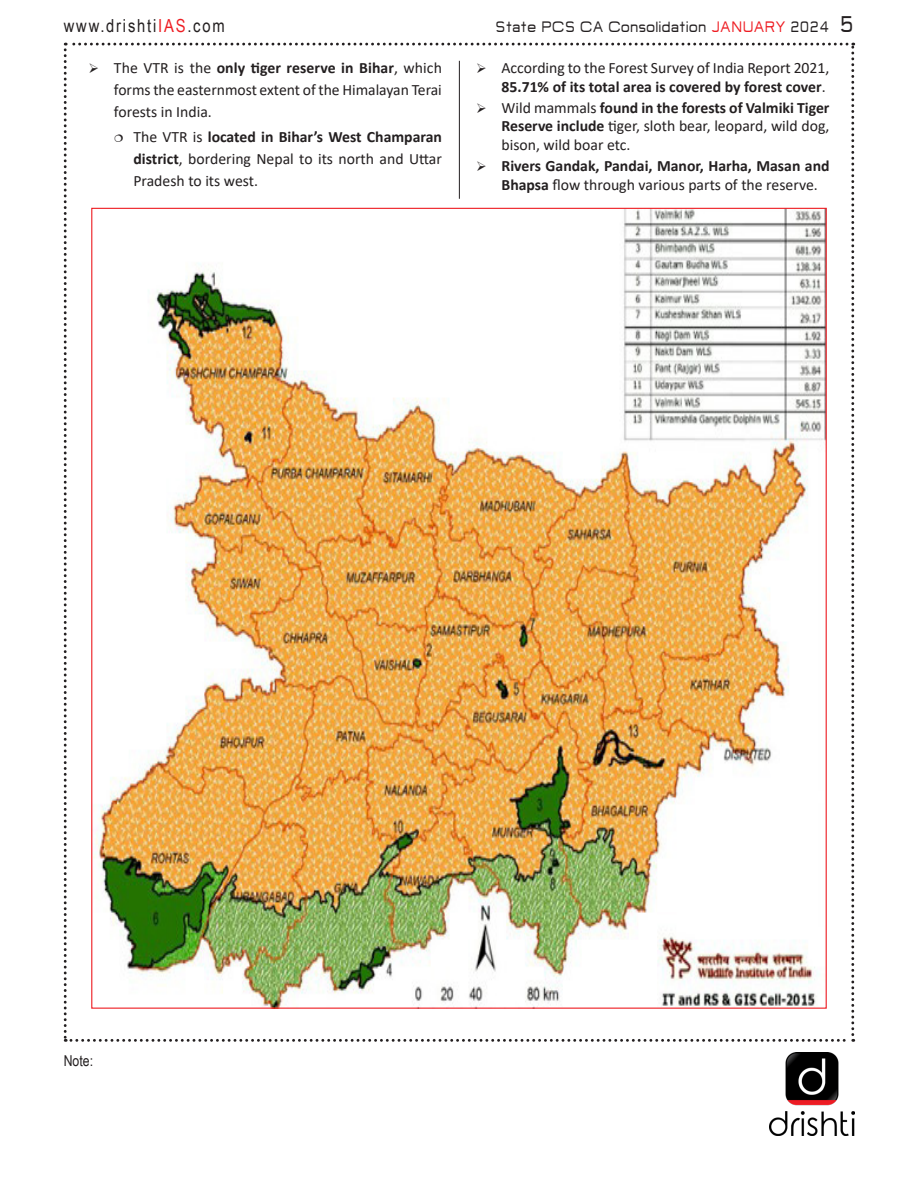
<style>
.page{position:relative;width:918px;height:1188px;background:#fff}
.page>*{position:absolute;margin:0;border:0;box-sizing:border-box;transform-origin:0 0}
.t1{font:18px "Arial Narrow";letter-spacing:.1em;color:#231f20}
.t2{font:16.5px "Jepanten";color:#231f20;scale:.91 1}
.t3{font:15.75px/22px "Calibri";color:#231f20;text-align:justify}
.t4{font:700 15.75px/18.9px "Calibri";color:#231f20}
.t5{font:15px "Arial Narrow";color:#231f20}
.s1{color:#ee1d23}
.s2{font-weight:700}
.s3{font-size:24.75px}
.s4{font-weight:400}
</style>
<div class="page">
<img style="left:770px;top:1053px;width:84px;height:82px">
<img style="left:64px;top:43px;width:790px;height:999px">
<p class="t1" style="left:64px;top:13px;width:163px">www.drishti<span class="s1">IAS</span>.com</p>
<p class="t3" style="left:114px;top:56px;width:330px">The VTR is the <span class="s2">only tiger reserve in Bihar</span>, which forms the easternmost extent of the Himalayan Terai forests in India.</p>
<p class="t3" style="left:133px;top:125px;width:310px">The VTR is <span class="s2">located in Bihar’s West Champaran district</span>, bordering Nepal to its north and Uttar Pradesh to its west.</p>
<p class="t2" style="left:495px;top:20px;width:396px">State PCS CA Consolidation <span class="s1">JANUARY</span> 2024 <span class="s3">5</span></p>
<p class="t3" style="left:502px;top:58px;width:330px;line-height:18.9px">According to the Forest Survey of India Report 2021,<br><span class="s2">85.71% of its total area is covered by forest cover</span>.</p>
<p class="t3" style="left:502px;top:98px;width:330px;line-height:18.9px">Wild mammals <span class="s2">found in the forests of Valmiki Tiger Reserve include</span> tiger, sloth bear, leopard, wild dog, bison, wild boar etc.</p>
<p class="t4" style="left:502px;top:157px;width:330px">Rivers Gandak, Pandai, Manor, Harha, Masan and<br>Bhapsa <span class="s4">flow through various parts of the reserve.</span></p>
<p class="t5" style="left:64px;top:1050px;width:31px">Note:</p>
</div>
